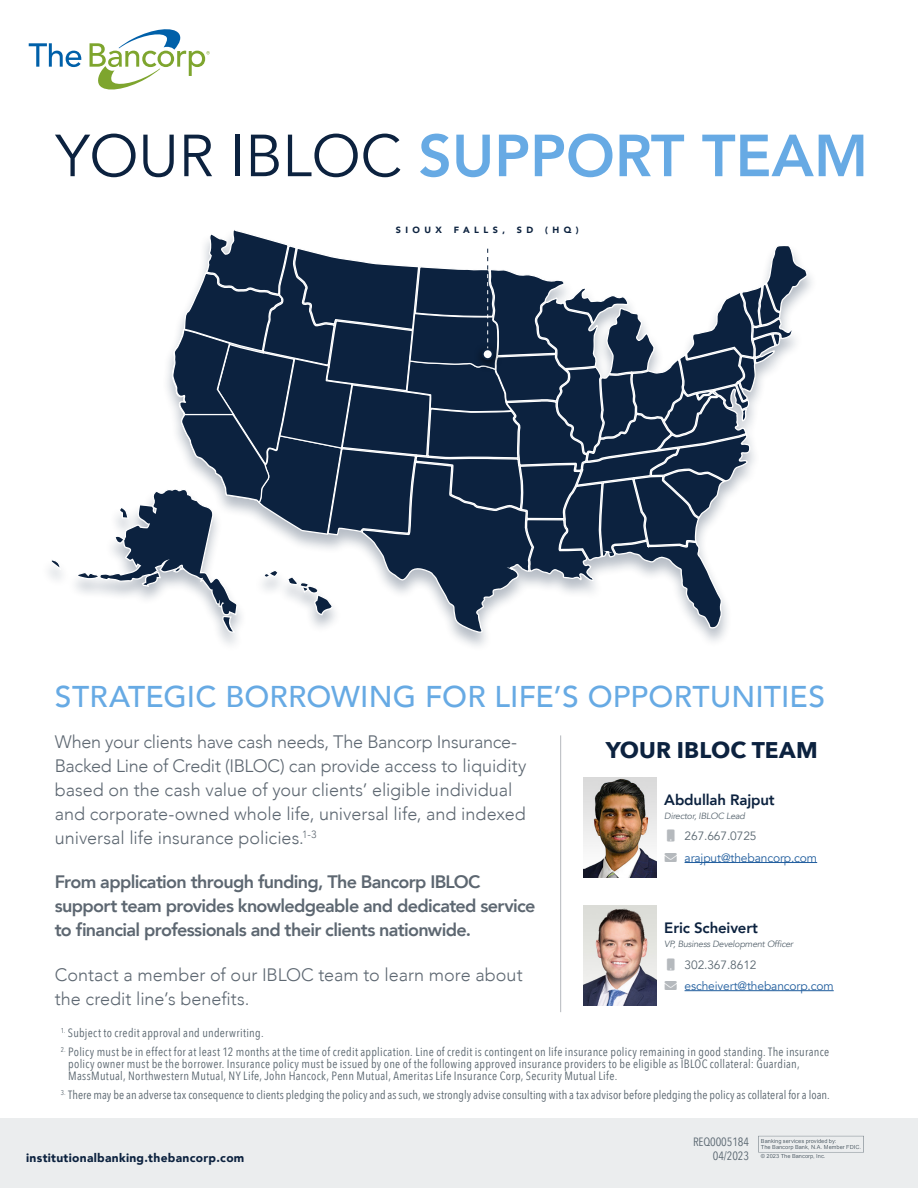
<style>
.page{position:relative;width:918px;height:1188px;background:#fff}
.page>*{position:absolute;margin:0;border:0;box-sizing:border-box;transform-origin:0 0}
.t1{font:800 58.65px "Avenir";color:#67aae4}
.body_main{font:500 30px "Avenir";letter-spacing:.005em;color:#67aae4}
.body_main-2{font:700 22.65px "Avenir Next";letter-spacing:.005em;color:#0c223f}
.t2{font:300 18px/24px "Avenir";letter-spacing:-.005em;color:#5d6771}
.t3{font:800 18px/24px "Avenir";letter-spacing:-.035em;color:#5d6771}
.t4{font:800 15px "Avenir";letter-spacing:-.01em;color:#0c223f}
.body_main-3{font:12px/12px "Avenir Next Condensed";letter-spacing:.02em;color:#5b6770}
.t5{font:12px "Avenir";letter-spacing:-.01em;color:#215e9e}
.t6{font:900 12px "Avenir";letter-spacing:.025em;color:#0c223f}
.t7{font:12px "Avenir";letter-spacing:-.01em;color:#596670}
.t8{font:12px "Avenir Next Condensed";letter-spacing:-.01em;color:#596670}
.t9{font:italic 9px "Avenir";letter-spacing:-.025em;color:#596670}
.t10{font:900 9px "Avenir";letter-spacing:.5em;color:#0c223f}
.s1{font-weight:400;color:#0c223f}
</style>
<div class="page">
<div style="left:0;top:1118px;width:918px;height:70px;background:#ebedee"></div>
<svg style="left:758px;top:1135px;width:106px;height:24px"></svg>
<svg style="left:29px;top:43px;width:52px;height:24px"></svg>
<svg style="left:90px;top:29px;width:120px;height:61px"></svg>
<svg style="left:51px;top:560px;width:9px;height:10px"></svg>
<svg style="left:77px;top:230px;width:731px;height:403px"></svg>
<div style="left:473px;top:342px;width:30px;height:30px;background:#000;opacity:.75"></div>
<div style="left:483px;top:349px;width:10px;height:10px;background:#fff;border-radius:50%"></div>
<div style="left:482px;top:348px;width:12px;height:12px;border:2px solid #0c223f;border-radius:50%"></div>
<hr style="left:685px;top:990px;width:149px;height:1px;background:#215e9e">
<img style="left:583px;top:905px;width:74px;height:101px">
<hr style="left:685px;top:862px;width:132px;height:1px;background:#215e9e">
<img style="left:583px;top:777px;width:74px;height:101px">
<hr style="left:560px;top:735px;width:1px;height:277px;background:#b5b9bd">
<p class="t1" style="left:56px;top:110px;width:814px"><span class="s1">YOUR IBLOC</span> SUPPORT TEAM</p>
<p class="t10" style="left:396px;top:223px;width:48px">SIOUX</p>
<p class="t10" style="left:454px;top:223px;width:53px">FALLS,</p>
<p class="t10" style="left:517px;top:223px;width:18px">S D</p>
<p class="t10" style="left:545px;top:223px;width:35px">(HQ)</p>
<p class="body_main" style="left:55px;top:670px;width:772px">STRATEGIC BORROWING FOR LIFE’S OPPORTUNITIES</p>
<p class="t2" style="left:55px;top:730px;width:473px">When your clients have cash needs, The Bancorp Insurance-Backed Line of Credit (IBLOC) can provide access to liquidity based on the cash value of your clients’ eligible individual and corporate-owned whole life, universal life, and indexed universal life insurance policies.<sup>1-3</sup></p>
<p class="t3" style="left:55px;top:870px;width:482px">From application through funding, The Bancorp IBLOC support team provides knowledgeable and dedicated service to financial professionals and their clients nationwide.</p>
<p class="t2" style="left:55px;top:962px;width:469px">Contact a member of our IBLOC team to learn more about the credit line’s benefits.</p>
<p class="body_main-2" style="left:606px;top:730px;width:213px">YOUR IBLOC TEAM</p>
<p class="t4" style="left:664px;top:788px;width:112px">Abdullah Rajput</p>
<p class="t9" style="left:664px;top:811px;width:82px">Director, IBLOC Lead</p>
<p class="t7" style="left:685px;top:829px;width:74px">267.667.0725</p>
<p class="t5" style="left:685px;top:850px;width:134px">arajput@thebancorp.com</p>
<p class="t4" style="left:664px;top:916px;width:95px">Eric Scheivert</p>
<p class="t9" style="left:664px;top:939px;width:130px">VP, Business Development Officer</p>
<p class="t7" style="left:685px;top:957px;width:74px">302.367.8612</p>
<p class="t5" style="left:685px;top:979px;width:151px">escheivert@thebancorp.com</p>
<p class="body_main-3" style="left:61px;top:1027px;width:204px"><sup>1.</sup> Subject to credit approval and underwriting.</p>
<p class="body_main-3" style="left:68px;top:1045px;width:762px;text-indent:-8px"><sup>2.</sup> Policy must be in effect for at least 12 months at the time of credit application. Line of credit is contingent on life insurance policy remaining in good standing. The insurance policy owner must be the borrower. Insurance policy must be issued by one of the following approved insurance providers to be eligible as IBLOC collateral: Guardian,<br>MassMutual, Northwestern Mutual, NY Life, John Hancock, Penn Mutual, Ameritas Life Insurance Corp, Security Mutual Life.</p>
<p class="body_main-3" style="left:61px;top:1088px;width:771px"><sup>3.</sup> There may be an adverse tax consequence to clients pledging the policy and as such, we strongly advise consulting with a tax advisor before pledging the policy as collateral for a loan.</p>
<p class="t6" style="left:26px;top:1148px;width:220px">institutionalbanking.thebancorp.com</p>
<p class="t8" style="left:693px;top:1132px;width:58px">REQ0005184</p>
</div>
